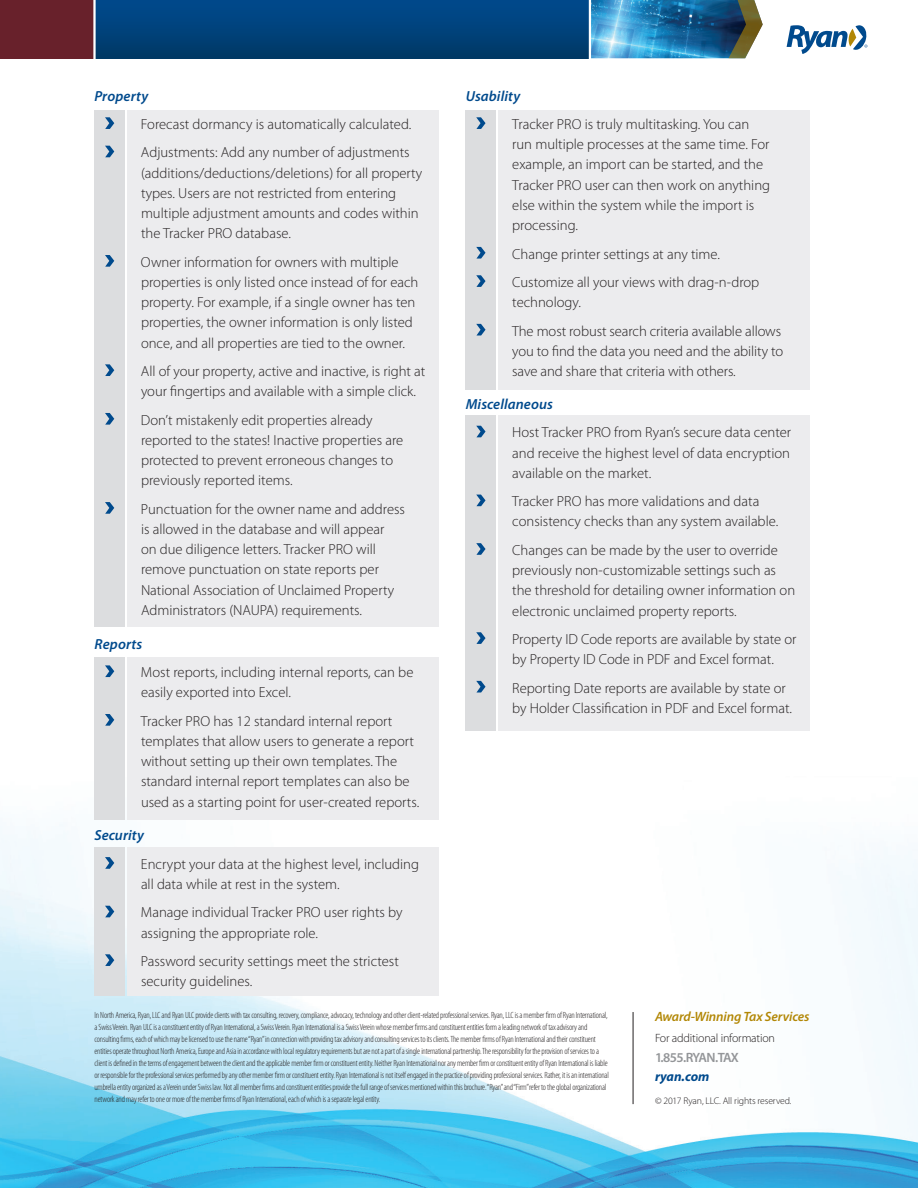
<style>
.page{position:relative;width:918px;height:1188px;background:#fff}
.page>*{position:absolute;margin:0;border:0;box-sizing:border-box;transform-origin:0 0}
.PB_Bullet{font:300 14.7px/20.2px "Myriad Pro";color:#231f20}
.Prac_Pro_Subhead_Lev{font:italic 600 14.7px "Myriad Pro";letter-spacing:.005em;color:#004a8d}
.PB__Body_Copy{font:italic 600 13.5px "Myriad Pro";letter-spacing:-.01em;color:#b28705}
.PB__Body_Copy-2{font:600 13.5px "Myriad Pro";letter-spacing:-.06em;color:#939598}
.PB__Body_Copy-3{font:italic 700 13.5px "Myriad Pro";letter-spacing:-.005em;color:#004a8d}
.PB__Body_Copy-4{font:300 12px "Myriad Pro";letter-spacing:-.015em;color:#231f20}
.PB__Body_Copy-5{font:300 9.75px "Myriad Pro";letter-spacing:-.015em;color:#231f20}
.t1{font:300 condensed 9px/12px "Myriad Pro";letter-spacing:-.015em;color:#231f20}
</style>
<div class="page">
<img style="left:0;top:757px;width:918px;height:431px">
<svg style="left:591px;top:0;width:172px;height:58px;background:#3e81a5"></svg>
<div style="left:94px;top:0;width:496px;height:58px;background:linear-gradient(to bottom,#004b8f,#003966)"></div>
<div style="left:0;top:0;width:94px;height:58px;background:#68212b"></div>
<hr style="left:93px;top:0;width:3px;height:61px;background:#fff">
<hr style="left:589px;top:0;width:2px;height:61px;background:#fff">
<svg style="left:787px;top:25px;width:80px;height:29px"></svg>
<hr style="left:633px;top:1012px;width:1px;height:92px;background:#231f20">
<div style="left:127px;top:110px;width:311px;height:516px;background:#ececee"></div>
<div style="left:127px;top:658px;width:311px;height:162px;background:#ececee"></div>
<div style="left:127px;top:847px;width:311px;height:149px;background:#ececee"></div>
<div style="left:498px;top:110px;width:311px;height:280px;background:#ececee"></div>
<div style="left:498px;top:415px;width:311px;height:316px;background:#ececee"></div>
<div style="left:94px;top:110px;width:31px;height:516px;background:#dcdddf"></div>
<div style="left:94px;top:658px;width:31px;height:162px;background:#dcdddf"></div>
<div style="left:94px;top:847px;width:31px;height:149px;background:#dcdddf"></div>
<div style="left:465px;top:110px;width:31px;height:280px;background:#dcdddf"></div>
<div style="left:465px;top:415px;width:31px;height:316px;background:#dcdddf"></div>
<svg style="left:105px;top:117px;width:9px;height:12px"></svg>
<svg style="left:105px;top:146px;width:9px;height:11px"></svg>
<svg style="left:105px;top:255px;width:9px;height:12px"></svg>
<svg style="left:105px;top:364px;width:9px;height:12px"></svg>
<svg style="left:105px;top:413px;width:9px;height:12px"></svg>
<svg style="left:105px;top:502px;width:9px;height:12px"></svg>
<svg style="left:105px;top:665px;width:9px;height:12px"></svg>
<svg style="left:105px;top:714px;width:9px;height:12px"></svg>
<svg style="left:105px;top:857px;width:9px;height:12px"></svg>
<svg style="left:105px;top:906px;width:9px;height:11px"></svg>
<svg style="left:105px;top:954px;width:9px;height:12px"></svg>
<svg style="left:476px;top:117px;width:10px;height:12px"></svg>
<svg style="left:476px;top:247px;width:10px;height:12px"></svg>
<svg style="left:476px;top:275px;width:10px;height:12px"></svg>
<svg style="left:476px;top:324px;width:10px;height:12px"></svg>
<svg style="left:476px;top:426px;width:10px;height:11px"></svg>
<svg style="left:476px;top:495px;width:10px;height:11px"></svg>
<svg style="left:476px;top:543px;width:10px;height:12px"></svg>
<svg style="left:476px;top:632px;width:10px;height:12px"></svg>
<svg style="left:476px;top:681px;width:10px;height:12px"></svg>
<p class="Prac_Pro_Subhead_Lev" style="left:94px;top:88px;width:55px">Property</p>
<p class="PB_Bullet" style="left:141px;top:114px;width:272px">Forecast dormancy is automatically calculated.</p>
<p class="PB_Bullet" style="left:141px;top:143px;width:283px">Adjustments: Add any number of adjustments (additions/deductions/deletions) for all property types. Users are not restricted from entering multiple adjustment amounts and codes within the Tracker PRO database.</p>
<p class="PB_Bullet" style="left:141px;top:252px;width:279px">Owner information for owners with multiple properties is only listed once instead of for each property. For example, if a single owner has ten properties, the owner information is only listed once, and all properties are tied to the owner.</p>
<p class="PB_Bullet" style="left:141px;top:361px;width:286px">All of your property, active and inactive, is right at your fingertips and available with a simple click.</p>
<p class="PB_Bullet" style="left:141px;top:410px;width:264px">Don’t mistakenly edit properties already reported to the states! Inactive properties are protected to prevent erroneous changes to previously reported items.</p>
<p class="PB_Bullet" style="left:141px;top:499px;width:266px">Punctuation for the owner name and address is allowed in the database and will appear<br>on due diligence letters. Tracker PRO will remove punctuation on state reports per National Association of Unclaimed Property Administrators (NAUPA) requirements.</p>
<p class="Prac_Pro_Subhead_Lev" style="left:94px;top:636px;width:49px">Reports</p>
<p class="PB_Bullet" style="left:141px;top:662px;width:274px">Most reports, including internal reports, can be easily exported into Excel.</p>
<p class="PB_Bullet" style="left:141px;top:711px;width:280px">Tracker PRO has 12 standard internal report templates that allow users to generate a report without setting up their own templates. The standard internal report templates can also be used as a starting point for user-created reports.</p>
<p class="Prac_Pro_Subhead_Lev" style="left:94px;top:827px;width:51px">Security</p>
<p class="PB_Bullet" style="left:141px;top:854px;width:280px">Encrypt your data at the highest level, including all data while at rest in the system.</p>
<p class="PB_Bullet" style="left:141px;top:903px;width:263px">Manage individual Tracker PRO user rights by assigning the appropriate role.</p>
<p class="PB_Bullet" style="left:141px;top:951px;width:259px">Password security settings meet the strictest security guidelines.</p>
<p class="Prac_Pro_Subhead_Lev" style="left:466px;top:88px;width:56px">Usability</p>
<p class="PB_Bullet" style="left:512px;top:114px;width:259px">Tracker PRO is truly multitasking. You can run multiple processes at the same time. For example, an import can be started, and the Tracker PRO user can then work on anything else within the system while the import is processing.</p>
<p class="PB_Bullet" style="left:512px;top:244px;width:209px">Change printer settings at any time.</p>
<p class="PB_Bullet" style="left:512px;top:272px;width:249px">Customize all your views with drag-n-drop technology.</p>
<p class="PB_Bullet" style="left:512px;top:321px;width:273px">The most robust search criteria available allows you to find the data you need and the ability to save and share that criteria with others.</p>
<p class="Prac_Pro_Subhead_Lev" style="left:466px;top:396px;width:89px">Miscellaneous</p>
<p class="PB_Bullet" style="left:512px;top:423px;width:280px;text-align:justify">Host Tracker PRO from Ryan’s secure data center and receive the highest level of data encryption available on the market.</p>
<p class="PB_Bullet" style="left:512px;top:491px;width:268px">Tracker PRO has more validations and data consistency checks than any system available.</p>
<p class="PB_Bullet" style="left:512px;top:540px;width:284px">Changes can be made by the user to override previously non-customizable settings such as the threshold for detailing owner information on electronic unclaimed property reports.</p>
<p class="PB_Bullet" style="left:512px;top:629px;width:286px">Property ID Code reports are available by state or by Property ID Code in PDF and Excel format.</p>
<p class="PB_Bullet" style="left:512px;top:678px;width:281px">Reporting Date reports are available by state or by Holder Classification in PDF and Excel format.</p>
<p class="t1" style="left:94px;top:1009px;width:516px">In North America, Ryan, LLC and Ryan ULC provide clients with tax consulting, recovery, compliance, advocacy, technology and other client-related professional services. Ryan, LLC is a member firm of Ryan International, a Swiss Verein. Ryan ULC is a constituent entity of Ryan International, a Swiss Verein. Ryan International is a Swiss Verein whose member firms and constituent entities form a leading network of tax advisory and consulting firms, each of which may be licensed to use the name “Ryan”in connection with providing tax advisory and consulting services to its clients. The member firms of Ryan International and their constituent entities operate throughout North America, Europe and Asia in accordance with local regulatory requirements but are not a part of a single international partnership. The responsibility for the provision of services to a client is defined in the terms of engagement between the client and the applicable member firm or constituent entity. Neither Ryan International nor any member firm or constituent entity of Ryan International is liable or responsible for the professional services performed by any other member firm or constituent entity. Ryan International is not itself engaged in the practice of providing professional services. Rather, it is an international umbrella entity organized as a Verein under Swiss law. Not all member firms and constituent entities provide the full range of services mentioned within this brochure. “Ryan”and “Firm”refer to the global organizational network and may refer to one or more of the member firms of Ryan International, each of which is a separate legal entity.</p>
<p class="PB__Body_Copy" style="left:655px;top:1009px;width:156px">Award-Winning Tax Services</p>
<p class="PB__Body_Copy-4" style="left:655px;top:1032px;width:122px">For additional information</p>
<p class="PB__Body_Copy-2" style="left:655px;top:1050px;width:85px">1.855.RYAN.TAX</p>
<p class="PB__Body_Copy-3" style="left:655px;top:1069px;width:56px">ryan.com</p>
<p class="PB__Body_Copy-5" style="left:655px;top:1096px;width:138px">© 2017 Ryan, LLC. All rights reserved.</p>
</div>
